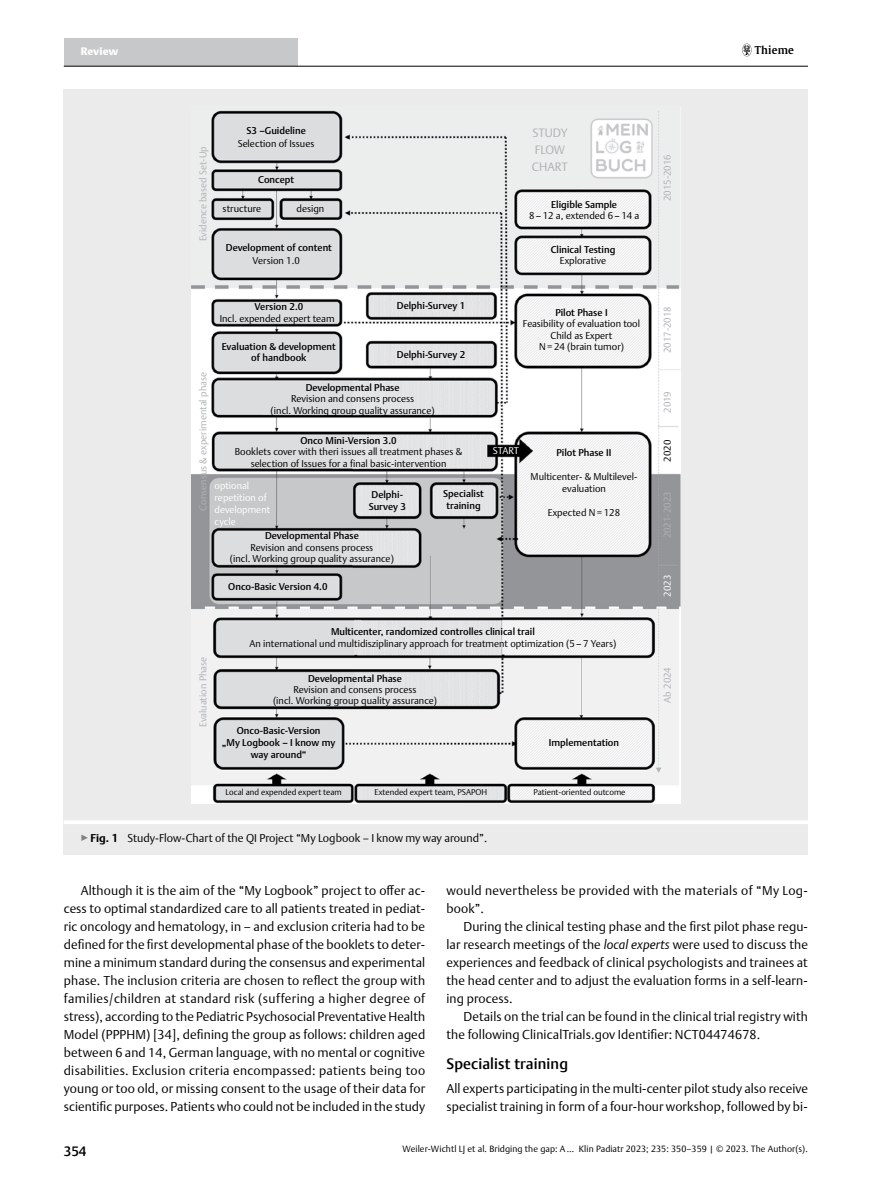
<style>
.page{position:relative;width:893px;height:1191px;background:#fff}
.page>*{position:absolute;margin:0;border:0;box-sizing:border-box;transform-origin:0 0}
.t1{font:500 15px "Thieme Argo 2011";letter-spacing:.01em;color:#000}
.t2{font:500 13.5px "Thieme Argo 2011";color:#000}
.t3{font:300 12.75px/18px "Thieme Argo 2011";letter-spacing:.01em;color:#000}
.t4{font:300 12px/17.2px "Thieme Argo 2011";letter-spacing:-.005em;color:#afb1b4}
.t5{font:300 11.25px "Thieme Argo 2011";color:#000}
.t6{font:900 10.8px "Thieme Argo 2011";letter-spacing:-.005em;color:#fff}
.t7{font:600 10.8px "Thieme Gulliver 2011";letter-spacing:.01em;color:#000}
.t8{font:300 9.75px/11.7px "Thieme Argo 2011";color:#000;text-align:center}
.t9{font:500 9.75px/11.7px "Thieme Argo 2011";color:#000;text-align:center}
.t10{font:300 9.75px "Thieme Argo 2011";color:#afb1b4}
.t11{font:300 9.75px/11.7px "Thieme Argo 2011";color:#fff}
.t12{font:300 9px "Thieme Argo 2011";letter-spacing:.01em;color:#000}
.t13{font:300 8.25px "Thieme Argo 2011";color:#000}
.s1{color:#808285}
.s2{font-weight:700}
.s3{font-style:italic}
</style>
<div class="page">
<div style="left:64px;top:38px;width:234px;height:28px;background:#c7c8ca"></div>
<hr style="left:64px;top:66px;width:744px;height:1px;background:#000">
<svg style="left:742px;top:44px;width:9px;height:12px"></svg>
<div style="left:64px;top:89px;width:744px;height:731px;background:#ebebec"></div>
<img style="left:191px;top:110px;width:489px;height:693px">
<div style="left:64px;top:820px;width:744px;height:35px;background:#ebebec"></div>
<hr style="left:64px;top:820px;width:744px;height:4px;background:#fff">
<p class="t6" style="left:81px;top:44px;width:39px">Review</p>
<p class="t7" style="left:755px;top:42px;width:40px">Thieme</p>
<p class="t10" style="left:196px;top:241px;width:97px;rotate:-90deg">Evidence based Set-Up</p>
<p class="t9" style="left:246px;top:125px;width:61px">S3 –Guideline</p>
<p class="t8" style="left:238px;top:137px;width:78px">Selection of Issues</p>
<p class="t9" style="left:258px;top:174px;width:37px">Concept</p>
<p class="t8" style="left:223px;top:203px;width:40px">structure</p>
<p class="t8" style="left:297px;top:203px;width:29px">design</p>
<p class="t9" style="left:226px;top:242px;width:107px">Development of content</p>
<p class="t8" style="left:253px;top:254px;width:49px">Version 1.0</p>
<p class="t4" style="left:532px;top:123px;width:38px">STUDY<br>FLOW<br>CHART</p>
<p class="t9" style="left:551px;top:198px;width:67px">Eligible Sample</p>
<p class="t8" style="left:529px;top:209px;width:112px">8– 12 a, extended 6– 14 a</p>
<p class="t9" style="left:551px;top:244px;width:66px">Clinical Testing</p>
<p class="t8" style="left:560px;top:255px;width:48px">Explorative</p>
<p class="t9" style="left:255px;top:300px;width:50px">Version 2.0</p>
<p class="t8" style="left:220px;top:312px;width:116px">Incl. expended expert team</p>
<p class="t9" style="left:397px;top:299px;width:70px">Delphi-Survey 1</p>
<p class="t9" style="left:222px;top:340px;width:115px">Evaluation &amp; development of handbook</p>
<p class="t9" style="left:397px;top:349px;width:70px">Delphi-Survey 2</p>
<p class="t10" style="left:196px;top:511px;width:140px;rotate:-90deg">Consensus &amp; experimental phase</p>
<p class="t9" style="left:306px;top:381px;width:95px">Developmental Phase</p>
<p class="t8" style="left:271px;top:392px;width:166px">Revision and consens process<br>(incl. Working group quality assurance)</p>
<p class="t9" style="left:300px;top:434px;width:98px">Onco Mini-Version 3.0</p>
<p class="t8" style="left:235px;top:446px;width:229px">Booklets cover with theri issues all treatment phases &amp; selection of Issues for a final basic-intervention</p>
<p class="t11" style="left:215px;top:480px;width:57px">optional repetition of development cycle</p>
<p class="t9" style="left:369px;top:488px;width:39px;text-align:left">Delphi-<br>Survey 3</p>
<p class="t9" style="left:443px;top:488px;width:42px">Specialist training</p>
<p class="t9" style="left:265px;top:530px;width:95px">Developmental Phase</p>
<p class="t8" style="left:230px;top:541px;width:166px">Revision and consens process<br>(incl. Working group quality assurance)</p>
<p class="t9" style="left:228px;top:580px;width:101px">Onco-Basic Version 4.0</p>
<p class="t9" style="left:555px;top:307px;width:54px">Pilot Phase I</p>
<p class="t8" style="left:523px;top:317px;width:119px">Feasibility of evaluation tool<br>Child as Expert<br>N= 24 (brain tumor)</p>
<p class="t11" style="left:493px;top:444px;width:28px">START</p>
<p class="t9" style="left:557px;top:447px;width:56px">Pilot Phase II</p>
<p class="t8" style="left:531px;top:470px;width:108px">Multicenter- &amp; Multilevel&shy;evaluation</p>
<p class="t8" style="left:548px;top:507px;width:74px">Expected N= 128</p>
<p class="t9" style="left:331px;top:625px;width:205px">Multicenter, randomized controlles clinical trail</p>
<p class="t10" style="left:196px;top:727px;width:71px;rotate:-90deg">Evaluation Phase</p>
<p class="t8" style="left:249px;top:637px;width:368px">An international und multidisziplinary approach for treatment optimization (5–7 Years)</p>
<p class="t9" style="left:308px;top:672px;width:95px">Developmental Phase</p>
<p class="t8" style="left:273px;top:683px;width:166px">Revision and consens process<br>(incl. Working group quality assurance)</p>
<p class="t9" style="left:222px;top:725px;width:115px">Onco-Basic-Version<br>„My Logbook – I know my way around“</p>
<p class="t9" style="left:549px;top:736px;width:72px">Implementation</p>
<p class="t13" style="left:226px;top:787px;width:118px">Local and expended expert team</p>
<p class="t13" style="left:375px;top:787px;width:114px">Extended expert team, PSAPOH</p>
<p class="t13" style="left:533px;top:787px;width:94px">Patient-oriented outcome</p>
<p class="t5" style="left:81px;top:830px;width:408px"><span class="s1">▶</span><span class="s2">Fig. 1</span> Study-Flow-Chart of the QI Project “My Logbook – I know my way around”.</p>
<p class="t10" style="left:661px;top:201px;width:48px;rotate:-90deg">2015-2016</p>
<p class="t10" style="left:661px;top:353px;width:48px;rotate:-90deg">2017-2018</p>
<p class="t10" style="left:661px;top:413px;width:23px;rotate:-90deg">2019</p>
<p class="t8" style="left:661px;top:461px;width:23px;rotate:-90deg">2020</p>
<p class="t11" style="left:661px;top:596px;width:23px;rotate:-90deg">2023</p>
<p class="t10" style="left:661px;top:703px;width:37px;rotate:-90deg">Ab 2024</p>
<p class="t3" style="left:64px;top:881px;width:363px;text-align:justify;text-indent:17px">Although it is the aim of the “My Logbook” project to offer ac&shy;cess to optimal standardized care to all patients treated in pediat&shy;ric oncology and hematology, in – and exclusion criteria had to be defined for the first developmental phase of the booklets to deter&shy;mine a minimum standard during the consensus and experimental phase. The inclusion criteria are chosen to reflect the group with families/children at standard risk (suffering a higher degree of stress), according to the Pediatric Psychosocial Preventative Health Model (PPPHM) [34], defining the group as follows: children aged between 6 and 14, German language, with no mental or cognitive disabilities. Exclusion criteria encompassed: patients being too young or too old, or missing consent to the usage of their data for scientific purposes. Patients who could not be included in the study</p>
<p class="t3" style="left:446px;top:881px;width:363px">would nevertheless be provided with the materials of “My Log&shy;book”.</p>
<p class="t3" style="left:446px;top:917px;width:363px;text-align:justify;text-indent:17px">During the clinical testing phase and the first pilot phase regu&shy;lar research meetings of the <span class="s3">local experts</span> were used to discuss the experiences and feedback of clinical psychologists and trainees at the head center and to adjust the evaluation forms in a self-learn&shy;ing process.</p>
<p class="t3" style="left:446px;top:1007px;width:363px;text-indent:17px">Details on the trial can be found in the clinical trial registry with the following ClinicalTrials.gov Identifier: NCT04474678.</p>
<p class="t1" style="left:446px;top:1054px;width:123px">Specialist training</p>
<p class="t3" style="left:446px;top:1079px;width:363px">All experts participating in the multi-center pilot study also receive specialist training in form of a four-hour workshop, followed by bi-</p>
<p class="t2" style="left:64px;top:1142px;width:24px">354</p>
<p class="t12" style="left:403px;top:1143px;width:407px">Weiler-Wichtl LJ et al. Bridging the gap: A … Klin Padiatr 2023; 235: 350–359 | © 2023. The Author(s).</p>
</div>
